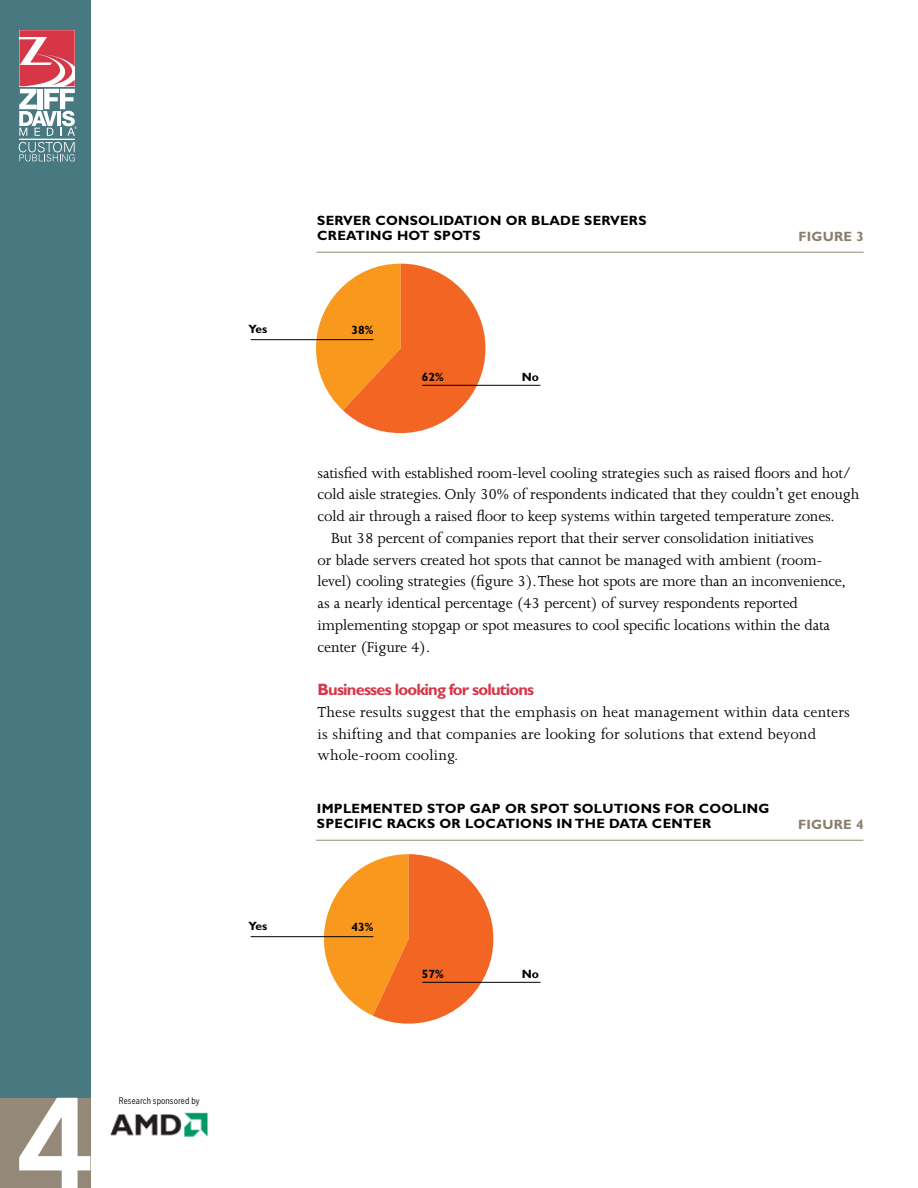
<style>
.page{position:relative;width:918px;height:1188px;background:#fff}
.page>*{position:absolute;margin:0;border:0;box-sizing:border-box;transform-origin:0 0}
.t1{font:700 123.45px "Benton Gothic";color:#fff}
.t2{font:16.5px "Joanna MT Std";letter-spacing:-.01em;color:#000}
.t3{font:16.5px/21.8px "Joanna MT Std";letter-spacing:.01em;color:#000}
.t4{font:700 16.5px "Gill Sans Std";letter-spacing:-.05em;color:#d63647}
.t5{font:13.65px "DIN";color:#000}
.t6{font:700 13.5px/15px "Gill Sans Std";letter-spacing:.02em;color:#000}
.t7{font:700 13.5px "Gill Sans Std";letter-spacing:.02em;color:#887e6e}
.t8{font:700 12px "Gill Sans Std";color:#000}
.t9{font:condensed 9px "Benton Gothic";letter-spacing:.01em;color:#000}
</style>
<div class="page">
<div style="left:0;top:0;width:90px;height:1188px;background:#487880"></div>
<div style="left:0;top:1098px;width:90px;height:90px;background:#948978"></div>
<hr style="left:19px;top:139px;width:56px;height:1px;background:#fff">
<svg style="left:19px;top:30px;width:58px;height:106px"></svg>
<svg style="left:19px;top:142px;width:56px;height:19px"></svg>
<hr style="left:316px;top:840px;width:547px;height:1px;background:#948978">
<svg style="left:318px;top:854px;width:175px;height:170px"></svg>
<hr style="left:317px;top:252px;width:547px;height:1px;background:#948978">
<svg style="left:315px;top:264px;width:170px;height:169px"></svg>
<hr style="left:251px;top:339px;width:122px;height:1px;background:#000">
<hr style="left:422px;top:385px;width:118px;height:1px;background:#000">
<hr style="left:251px;top:936px;width:122px;height:1px;background:#000">
<hr style="left:422px;top:982px;width:118px;height:1px;background:#000">
<img style="left:110px;top:1112px;width:99px;height:25px">
<h1 class="t1" style="left:15px;top:1067px;width:80px">4</h1>
<p class="t9" style="left:119px;top:1096px;width:82px">Research sponsored by</p>
<p class="t6" style="left:317px;top:213px;width:328px">SERVER CONSOLIDATION OR BLADE SERVERS<br>C REATING HOT SPOTS</p>
<p class="t5" style="left:325px;top:216px;width:47px">figure 3</p>
<p class="t8" style="left:249px;top:322px;width:20px">YES</p>
<p class="t8" style="left:351px;top:322px;width:23px">38%</p>
<p class="t8" style="left:422px;top:370px;width:23px">62%</p>
<p class="t8" style="left:522px;top:369px;width:19px">NO</p>
<p class="t7" style="left:798px;top:228px;width:67px">FIGURE 3</p>
<p class="t2" style="left:318px;top:464px;width:535px">satisfied with established room-level cooling strategies such as raised floors and hot/</p>
<p class="t2" style="left:318px;top:486px;width:543px">cold aisle strategies. Only 30% of respondents indicated that they couldn’t get enough</p>
<p class="t2" style="left:318px;top:507px;width:518px">cold air through a raised floor to keep systems within targeted temperature zones.</p>
<p class="t2" style="left:331px;top:529px;width:484px">But 38 percent of companies report that their server consolidation initiatives</p>
<p class="t2" style="left:318px;top:551px;width:506px">or blade servers created hot spots that cannot be managed with ambient (room-</p>
<p class="t2" style="left:318px;top:573px;width:530px">level) cooling strategies (figure 3). These hot spots are more than an inconvenience,</p>
<p class="t2" style="left:318px;top:594px;width:482px">as a nearly identical percentage (43 percent) of survey respondents reported</p>
<p class="t2" style="left:318px;top:616px;width:514px">implementing stopgap or spot measures to cool specific locations within the data</p>
<p class="t2" style="left:318px;top:638px;width:114px">center (Figure 4).</p>
<p class="t4" style="left:318px;top:680px;width:218px">BUSINESSES LOOKING FOR SOLUTIONS</p>
<p class="t3" style="left:318px;top:701px;width:534px">These results suggest that the emphasis on heat management within data centers is shifting and that companies are looking for solutions that extend beyond whole-room cooling.</p>
<p class="t6" style="left:317px;top:801px;width:454px">I MPLEMENTED STOP GAP OR SPOT SOLUTIONS FOR COOLING<br>SPEC</p>
<p class="t5" style="left:315px;top:803px;width:47px">figure 7</p>
<p class="t6" style="left:354px;top:816px;width:359px">IFIC RACKS OR LOCATIONS IN THE DATA CENTER</p>
<p class="t7" style="left:798px;top:816px;width:67px">FIGURE 4</p>
<p class="t8" style="left:249px;top:919px;width:20px">YES</p>
<p class="t8" style="left:351px;top:919px;width:23px">43%</p>
<p class="t8" style="left:422px;top:967px;width:23px">57%</p>
<p class="t8" style="left:522px;top:966px;width:19px">NO</p>
</div>
